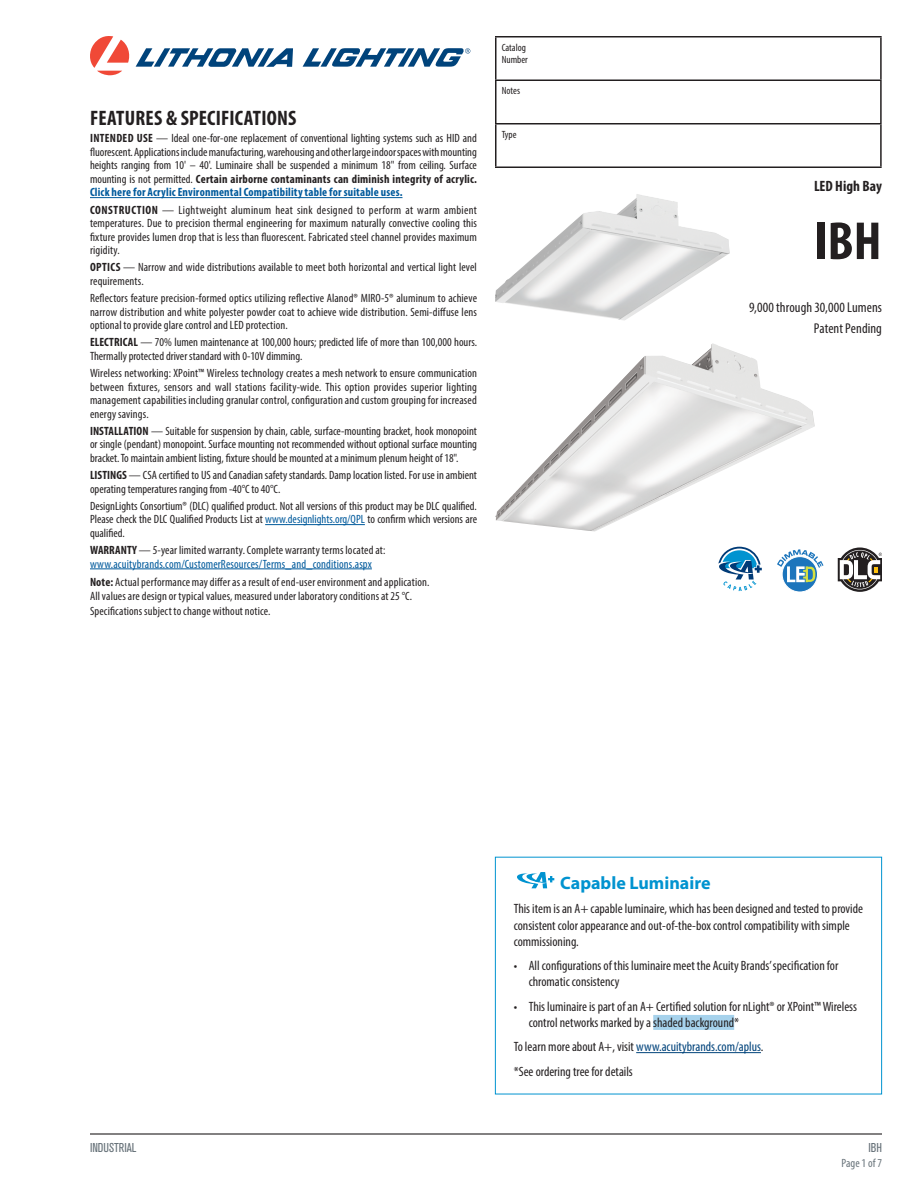
<style>
.page{position:relative;width:918px;height:1188px;background:#fff}
.page>*{position:absolute;margin:0;border:0;box-sizing:border-box;transform-origin:0 0}
.t1{font:700 condensed 54px "Myriad Pro";color:#231f20}
.t2{font:700 condensed 21px "Myriad Pro";letter-spacing:.01em;color:#231f20}
.t3{font:700 18px "Myriad Pro";color:#0093d0}
.t4{font:700 condensed 15px "Myriad Pro";color:#231f20}
.t5{font:condensed 14.25px/20.9px "Myriad Pro";letter-spacing:.005em;color:#231f20;text-align:right}
.t6{font:condensed 13.5px/16.2px "Myriad Pro";color:#231f20}
.t7{font:condensed 12.75px "Akzidenz Grotesk BE";color:#68737a}
.t8{font:condensed 12px/13.5px "Myriad Pro";letter-spacing:.005em;color:#231f20;text-align:justify}
.t9{font:condensed 12px/13.5px "Myriad Pro";letter-spacing:.01em;color:#005a9c}
.t10{font:condensed 12px "Myriad Pro";color:#68737a}
.t11{font:condensed 10.5px/12.6px "Myriad Pro";color:#231f20}
.s1{font-weight:700}
.s2{font-weight:700;color:#005a9c}
.s3{color:#005a9c}
.s4{font-weight:700;color:#231f20}
.s5{color:#231f20}
.s6{color:#00437b}
</style>
<div class="page">
<hr style="left:90px;top:197px;width:313px;height:1px;background:#005a9c">
<hr style="left:265px;top:524px;width:100px;height:1px;background:#005a9c">
<hr style="left:90px;top:569px;width:282px;height:1px;background:#005a9c">
<svg style="left:90px;top:36px;width:203px;height:39px"></svg>
<svg style="left:303px;top:48px;width:167px;height:19px"></svg>
<hr style="left:495px;top:36px;width:387px;height:2px;background:#231f20">
<hr style="left:495px;top:38px;width:1px;height:42px;background:#231f20">
<hr style="left:880px;top:38px;width:2px;height:42px;background:#231f20">
<hr style="left:495px;top:80px;width:387px;height:1px;background:#231f20">
<hr style="left:495px;top:81px;width:1px;height:42px;background:#231f20">
<hr style="left:880px;top:81px;width:2px;height:42px;background:#231f20">
<hr style="left:495px;top:123px;width:387px;height:1px;background:#231f20">
<hr style="left:495px;top:124px;width:1px;height:42px;background:#231f20">
<hr style="left:880px;top:124px;width:2px;height:42px;background:#231f20">
<hr style="left:495px;top:166px;width:387px;height:2px;background:#231f20">
<hr style="left:90px;top:1133px;width:792px;height:2px;background:#231f20">
<img style="left:495px;top:194px;width:235px;height:127px">
<img style="left:495px;top:343px;width:320px;height:189px">
<svg style="left:782px;top:557px;width:36px;height:35px"></svg>
<div style="left:782px;top:556px;width:36px;height:37px;border:1px solid #fff;border-radius:50%"></div>
<svg style="left:777px;top:549px;width:46px;height:33px"></svg>
<svg style="left:838px;top:548px;width:44px;height:44px"></svg>
<svg style="left:718px;top:547px;width:44px;height:44px"></svg>
<div style="left:653px;top:1015px;width:81px;height:15px;background:#a6d2ec"></div>
<hr style="left:636px;top:1052px;width:125px;height:1px;background:#00437b">
<div style="left:495px;top:857px;width:387px;height:237px;border:1px solid #0093d0"></div>
<svg style="left:517px;top:872px;width:37px;height:16px"></svg>
<h2 class="t2" style="left:90px;top:105px;width:208px">FEATURES &amp; SPECIFICATIONS</h2>
<p class="t8" style="left:90px;top:132px;width:389px"><span class="s1">INTENDED USE</span> — Ideal one-for-one replacement of conventional lighting systems such as HID and fluorescent. Applications include manufacturing, warehousing and other large indoor spaces with mounting heights ranging from 10' – 40'. Luminaire shall be suspended a minimum 18" from ceiling. Surface mounting is not permitted. <span class="s1">Certain airborne contaminants can diminish integrity of acrylic.<br></span><span class="s2">Click here for Acrylic Environmental Compatibility table for suitable uses.</span></p>
<p class="t8" style="left:90px;top:203px;width:389px"><span class="s1">CONSTRUCTION</span> — Lightweight aluminum heat sink designed to perform at warm ambient temperatures. Due to precision thermal engineering for maximum naturally convective cooling this fixture provides lumen drop that is less than fluorescent. Fabricated steel channel provides maximum rigidity.</p>
<p class="t8" style="left:90px;top:261px;width:388px"><span class="s1">OPTICS</span> — Narrow and wide distributions available to meet both horizontal and vertical light level requirements.</p>
<p class="t8" style="left:90px;top:291px;width:389px">Reflectors feature precision-formed optics utilizing reflective Alanod® MIRO-5® aluminum to achieve narrow distribution and white polyester powder coat to achieve wide distribution. Semi-diffuse lens optional to provide glare control and LED protection.</p>
<p class="t8" style="left:90px;top:336px;width:389px"><span class="s1">ELECTRICAL</span> — 70% lumen maintenance at 100,000 hours; predicted life of more than 100,000 hours.<br>Thermally protected driver standard with 0-10V dimming.</p>
<p class="t8" style="left:90px;top:366px;width:389px">Wireless networking: XPoint™ Wireless technology creates a mesh network to ensure communication between fixtures, sensors and wall stations facility-wide. This option provides superior lighting management capabilities including granular control, configuration and custom grouping for increased energy savings.</p>
<p class="t8" style="left:90px;top:424px;width:389px"><span class="s1">INSTALLATION</span> — Suitable for suspension by chain, cable, surface-mounting bracket, hook monopoint or single (pendant) monopoint. Surface mounting not recommended without optional surface mounting bracket. To maintain ambient listing, fixture should be mounted at a minimum plenum height of 18".</p>
<p class="t8" style="left:90px;top:468px;width:388px"><span class="s1">LISTINGS</span> — CSA certified to US and Canadian safety standards. Damp location listed. For use in ambient operating temperatures ranging from -40°C to 40°C.</p>
<p class="t8" style="left:90px;top:499px;width:389px">DesignLights Consortium® (DLC) qualified product. Not all versions of this product may be DLC qualified.<br>Please check the DLC Qualified Products List at <span class="s3">www.designlights.org/QPL</span> to confirm which versions are qualified.</p>
<p class="t9" style="left:90px;top:543px;width:297px"><span class="s4">WARRANTY</span> <span class="s5">— 5-year limited warranty. Complete warranty terms located at: </span>www.acuitybrands.com/CustomerResources/Terms_and_conditions.aspx</p>
<p class="t8" style="left:90px;top:574px;width:341px;line-height:14.4px;text-align:left"><span class="s1">Note:</span> Actual performance may differ as a result of end-user environment and application.<br>All values are design or typical values, measured under laboratory conditions at 25 °C.<br>Specifications subject to change without notice.</p>
<p class="t11" style="left:502px;top:41px;width:28px">Catalog<br>Number</p>
<p class="t11" style="left:502px;top:84px;width:20px">Notes</p>
<p class="t11" style="left:502px;top:128px;width:16px">Type</p>
<p class="t4" style="left:814px;top:177px;width:69px">LED High Bay</p>
<h1 class="t1" style="left:814px;top:207px;width:69px">IBH</h1>
<p class="t5" style="left:749px;top:297px;width:134px">9,000 through 30,000 Lumens<br>Patent Pending</p>
<h3 class="t3" style="left:560px;top:873px;width:152px">Capable Luminaire</h3>
<p class="t6" style="left:514px;top:901px;width:351px">This item is an A+ capable luminaire, which has been designed and tested to provide consistent color appearance and out-of-the-box control compatibility with simple commissioning.</p>
<p class="t6" style="left:529px;top:957px;width:311px;text-indent:-15px">• All configurations of this luminaire meet the Acuity Brands’ specification for chromatic consistency</p>
<p class="t6" style="left:529px;top:998px;width:330px;text-indent:-15px">• This luminaire is part of an A+ Certified solution for nLight® or XPoint™ Wireless control networks marked by a shaded background*</p>
<p class="t6" style="left:514px;top:1034px;width:251px;line-height:24.3px">To learn more about A+, visit <span class="s6">www.acuitybrands.com/aplus</span>. *See ordering tree for details</p>
<p class="t7" style="left:90px;top:1141px;width:48px">INDUSTRIAL</p>
<p class="t7" style="left:868px;top:1141px;width:15px">IBH</p>
<p class="t10" style="left:841px;top:1156px;width:42px">Page 1 of 7</p>
</div>
